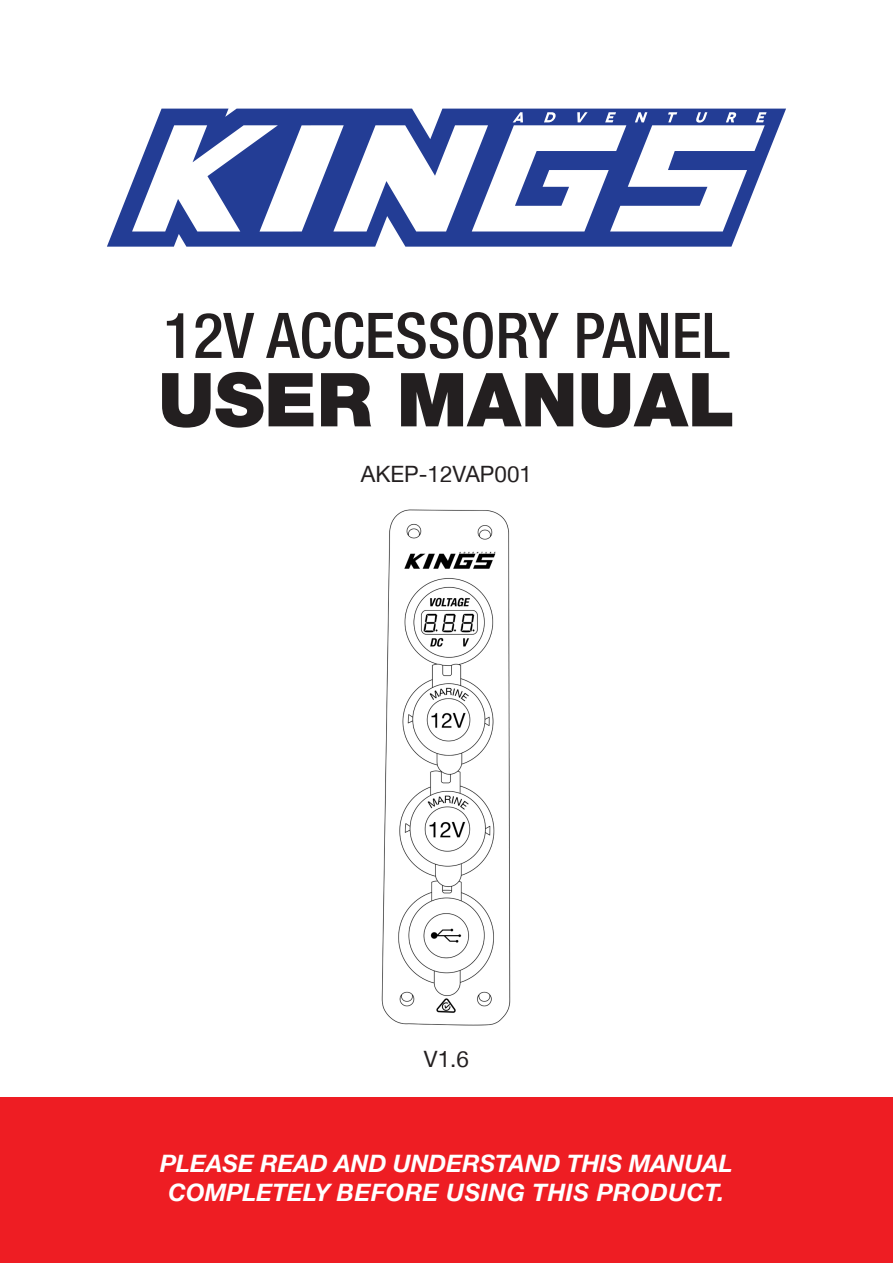
<style>
.page{position:relative;width:893px;height:1263px;background:#fff}
.page>*{position:absolute;margin:0;border:0;box-sizing:border-box;transform-origin:0 0}
.t1{font:900 74.55px "Helvetica Neue LT";color:#231f20}
.t2{font:500 condensed 63px "Helvetica Neue LT";color:#231f20}
.t3{font:italic 700 24px "Helvetica Neue LT";color:#fff}
.t4{font:italic 700 24px "Helvetica Neue LT";letter-spacing:.02em;color:#fff}
.Regular_Text{font:22.5px "Helvetica Neue LT";color:#231f20}
</style>
<div class="page">
<div style="left:0;top:1098px;width:893px;height:165px;background:#ee1d23"></div>
<img style="left:381px;top:509px;width:130px;height:517px">
<svg style="left:107px;top:109px;width:679px;height:138px;fill:#233d95"></svg>
<svg style="left:132px;top:112px;width:635px;height:120px"></svg>
<p class="t2" style="left:163px;top:298px;width:568px">12V ACCESSORY PANEL</p>
<p class="t1" style="left:158px;top:355px;width:578px">USER MANUAL</p>
<p class="Regular_Text" style="left:361px;top:460px;width:173px">AKEP-12VAP001</p>
<p class="Regular_Text" style="left:424px;top:1045px;width:47px">V1.6</p>
<p class="t3" style="left:160px;top:1148px;width:574px">PLEASE READ AND UNDERSTAND THIS MANUAL</p>
<p class="t4" style="left:168px;top:1177px;width:558px">COMPLETELY BEFORE USING THIS PRODUCT.</p>
</div>
